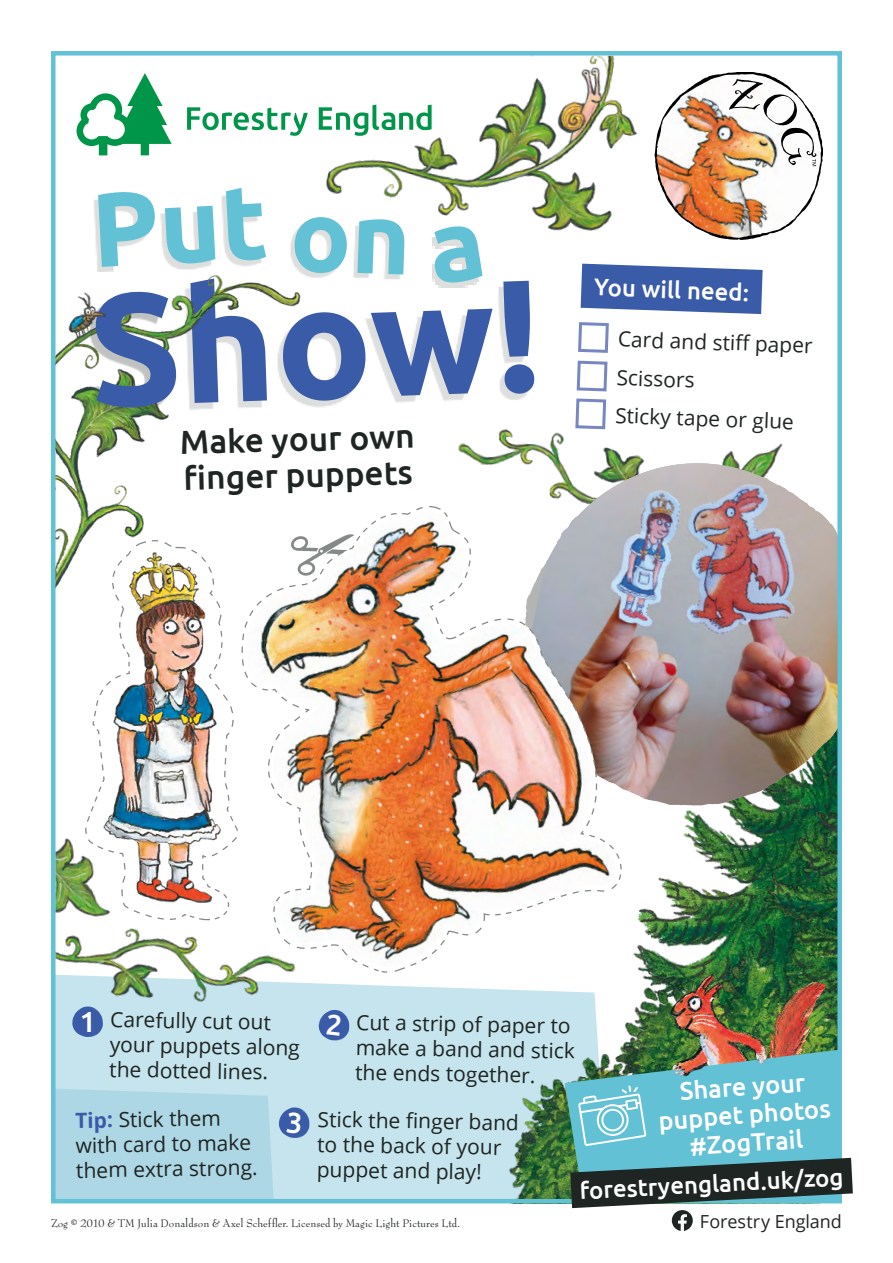
<style>
.page{position:relative;width:893px;height:1263px;background:#fff}
.page>*{position:absolute;margin:0;border:0;box-sizing:border-box;transform-origin:0 0}
.t1{font:700 159.45px "Ubuntu";color:#3a5ba7}
.t2{font:500 33.3px/36px "Ubuntu";color:#1f2522}
.t3{font:500 28.95px "Ubuntu";color:#fff}
.t4{font:500 25.2px/28px "Ubuntu";color:#fff;text-align:center}
.t5{font:500 24px "Ubuntu";color:#fff}
.t6{font:21px/24.9px "Open Sans";color:#1f2522}
.t7{font:18px "Open Sans";color:#1f2522}
.t8{font:12px "Bernhard Modern Std";color:#1f2522}
.s1{font-weight:700;color:#3a5ba7}
</style>
<div class="page">
<img style="left:51px;top:51px;width:791px;height:1153px">
<svg style="left:565px;top:1049px;width:288px;height:182px"></svg>
<img style="left:657px;top:1043px;width:49px;height:33px">
<img style="left:755px;top:1043px;width:12px;height:21px">
<svg style="left:98px;top:187px;width:168px;height:80px"></svg>
<svg style="left:294px;top:216px;width:111px;height:58px"></svg>
<svg style="left:429px;top:223px;width:54px;height:62px"></svg>
<svg style="left:319px;top:1010px;width:30px;height:30px"></svg>
<svg style="left:54px;top:1089px;width:255px;height:111px;background:#add5e5"></svg>
<h1 class="t1" style="left:85px;top:253px;width:454px;rotate:-2deg">Show!</h1>
<h2 class="t2" style="left:180px;top:422px;width:236px;rotate:-1deg">Make your own fi nger puppets</h2>
<p class="t5" style="left:595px;top:272px;width:157px;rotate:2deg">You will need:</p>
<p class="t6" style="left:619px;top:319px;width:196px;line-height:38.2px;rotate:2deg">Card and stiff paper<br>Scissors<br>Sticky tape or glue</p>
<h3 class="t3" style="left:79px;top:1003px;width:18px">1</h3>
<p class="t6" style="left:111px;top:1006px;width:162px;rotate:1deg">Carefully cut out</p>
<p class="t6" style="left:110px;top:1031px;width:192px;rotate:1deg">your puppets along the dotted lines.</p>
<p class="t6" style="left:75px;top:1107px;width:183px;rotate:-1deg"><span class="s1">Tip:</span> Stick them with card to make them extra strong.</p>
<p class="t6" style="left:356px;top:1009px;width:221px;rotate:1deg">Cut a strip of paper to make a band and stick the ends together.</p>
<p class="t6" style="left:318px;top:1106px;width:203px;rotate:1deg">Stick the fi nger band to the back of your puppet and play!</p>
<p class="t8" style="left:51px;top:1216px;width:411px">Zog © 2010 &amp; TM Julia Donaldson &amp; Axel Scheffler. Licensed by Magic Light Pictures Ltd.</p>
<p class="t7" style="left:700px;top:1209px;width:143px">Forestry England</p>
<p class="t4" style="left:655px;top:1078px;width:174px;rotate:-4deg">Share your puppet photos #ZogTrail</p>
<p class="t5" style="left:579px;top:1175px;width:266px;rotate:-3deg">forestryengland.uk/zog</p>
</div>
